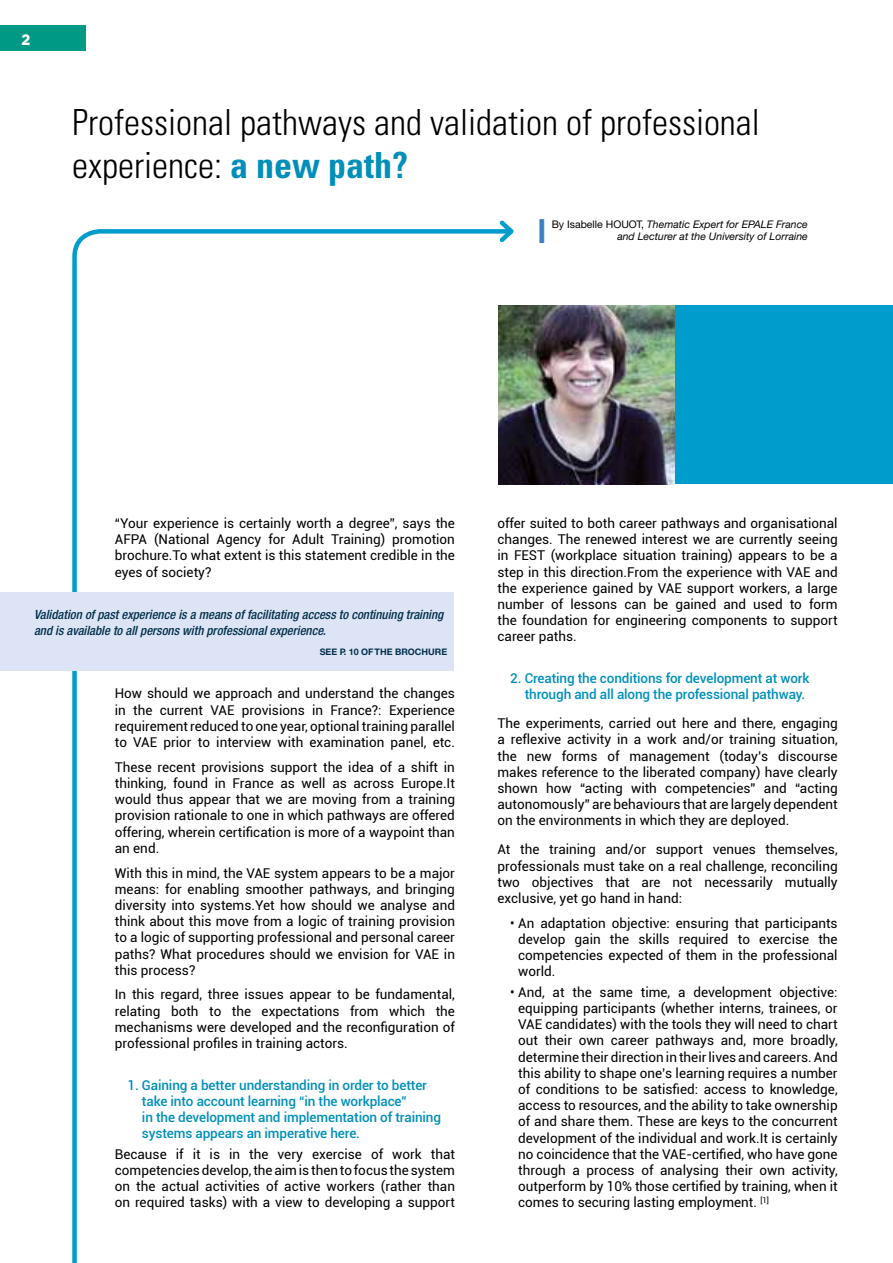
<style>
.page{position:relative;width:893px;height:1263px;background:#fff}
.page>*{position:absolute;margin:0;border:0;box-sizing:border-box;transform-origin:0 0}
.t1{font:300 condensed 36px/43.2px "Univers";color:#000}
.t2{font:700 15px "Novecentowide";color:#fff}
.t3{font:13.5px/16.2px "Roboto";color:#000;text-align:justify}
.t4{font:500 13.5px/16.2px "Roboto";letter-spacing:-.01em;color:#008fb9}
.t5{font:italic 500 condensed 12.75px/16.5px "Helvetica Neue";color:#012f4c}
.t6{font:italic 10.5px/12px "Helvetica Neue CE";color:#000;text-align:right}
.t7{font:700 9px "Helvetica Neue CE";color:#012f4c}
.s1{font-weight:700;color:#008fb9}
.s2{font-style:normal}
</style>
<div class="page">
<div style="left:0;top:26px;width:85px;height:25px;background:#009985"></div>
<div style="left:694px;top:306px;width:199px;height:178px;background:#009dcc"></div>
<svg style="left:72px;top:229px;width:444px;height:1034px"></svg>
<svg style="left:496px;top:220px;width:20px;height:26px"></svg>
<div style="left:499px;top:306px;width:216px;height:178px;background:#009dcc"></div>
<img style="left:499px;top:306px;width:175px;height:178px">
<div style="left:0;top:592px;width:454px;height:79px;background:#dde4f5"></div>
<p class="t2" style="left:21px;top:30px;width:11px">2</p>
<h1 class="t1" style="left:72px;top:101px;width:689px">Professional pathways and validation of professional experience: <span class="s1">a new path?</span></h1>
<p class="t6" style="left:552px;top:219px;width:258px"><span class="s2">By Isabelle HOUOT,</span> Thematic Expert for EPALE France and Lecturer at the University of Lorraine</p>
<p class="t3" style="left:115px;top:514px;width:342px">“Your experience is certainly worth a degree”, says the AFPA (National Agency for Adult Training) promotion brochure.To what extent is this statement credible in the eyes of society?</p>
<p class="t5" style="left:34px;top:606px;width:411px">Validation of past experience is a means of facilitating access to continuing training and is available to all persons with professional experience.</p>
<p class="t7" style="left:320px;top:646px;width:129px">SEE P. 10 OF THE BROCHURE</p>
<p class="t3" style="left:115px;top:685px;width:342px">How should we approach and understand the changes in the current VAE provisions in France?: Experience requirement reduced to one year, optional training parallel to VAE prior to interview with examination panel, etc.</p>
<p class="t3" style="left:115px;top:758px;width:342px">These recent provisions support the idea of a shift in thinking, found in France as well as across Europe.It would thus appear that we are moving from a training provision rationale to one in which pathways are offered offering, wherein certification is more of a waypoint than an end.</p>
<p class="t3" style="left:115px;top:864px;width:342px">With this in mind, the VAE system appears to be a major means: for enabling smoother pathways, and bringing diversity into systems.Yet how should we analyse and think about this move from a logic of training provision to a logic of supporting professional and personal career paths? What procedures should we envision for VAE in this process?</p>
<p class="t3" style="left:115px;top:986px;width:342px">In this regard, three issues appear to be fundamental, relating both to the expectations from which the mechanisms were developed and the reconfiguration of professional profiles in training actors.</p>
<p class="t4" style="left:142px;top:1076px;width:301px;text-indent:-14px">1. Gaining a better understanding in order to better take into account learning “in the workplace”<br>in the development and implementation of training systems appears an imperative here.</p>
<p class="t3" style="left:115px;top:1145px;width:342px">Because if it is in the very exercise of work that competencies develop, the aim is then to focus the system on the actual activities of active workers (rather than on required tasks) with a view to developing a support</p>
<p class="t3" style="left:497px;top:515px;width:342px">offer suited to both career pathways and organisational changes. The renewed interest we are currently seeing in FEST (workplace situation training) appears to be a step in this direction.From the experience with VAE and the experience gained by VAE support workers, a large number of lessons can be gained and used to form the foundation for engineering components to support career paths.</p>
<p class="t4" style="left:525px;top:670px;width:286px;text-indent:-14px">2. Creating the conditions for development at work through and all along the professional pathway.</p>
<p class="t3" style="left:497px;top:715px;width:342px">The experiments, carried out here and there, engaging a reflexive activity in a work and/or training situation, the new forms of management (today’s discourse makes reference to the liberated company) have clearly shown how “acting with competencies” and “acting autonomously” are behaviours that are largely dependent on the environments in which they are deployed.</p>
<p class="t3" style="left:497px;top:841px;width:342px">At the training and/or support venues themselves, professionals must take on a real challenge, reconciling two objectives that are not necessarily mutually exclusive, yet go hand in hand:</p>
<p class="t3" style="left:518px;top:914px;width:321px;text-indent:-8px">• An adaptation objective: ensuring that participants develop gain the skills required to exercise the competencies expected of them in the professional world.</p>
<p class="t3" style="left:518px;top:983px;width:321px;text-indent:-8px">• And, at the same time, a development objective: equipping participants (whether interns, trainees, or VAE candidates) with the tools they will need to chart out their own career pathways and, more broadly, determine their direction in their lives and careers. And this ability to shape one’s learning requires a number of conditions to be satisfied: access to knowledge, access to resources, and the ability to take ownership of and share them. These are keys to the concurrent development of the individual and work.It is certainly no coincidence that the VAE-certified, who have gone through a process of analysing their own activity, outperform by 10% those certified by training, when it comes to securing lasting employment. <sup>[1]</sup></p>
</div>
